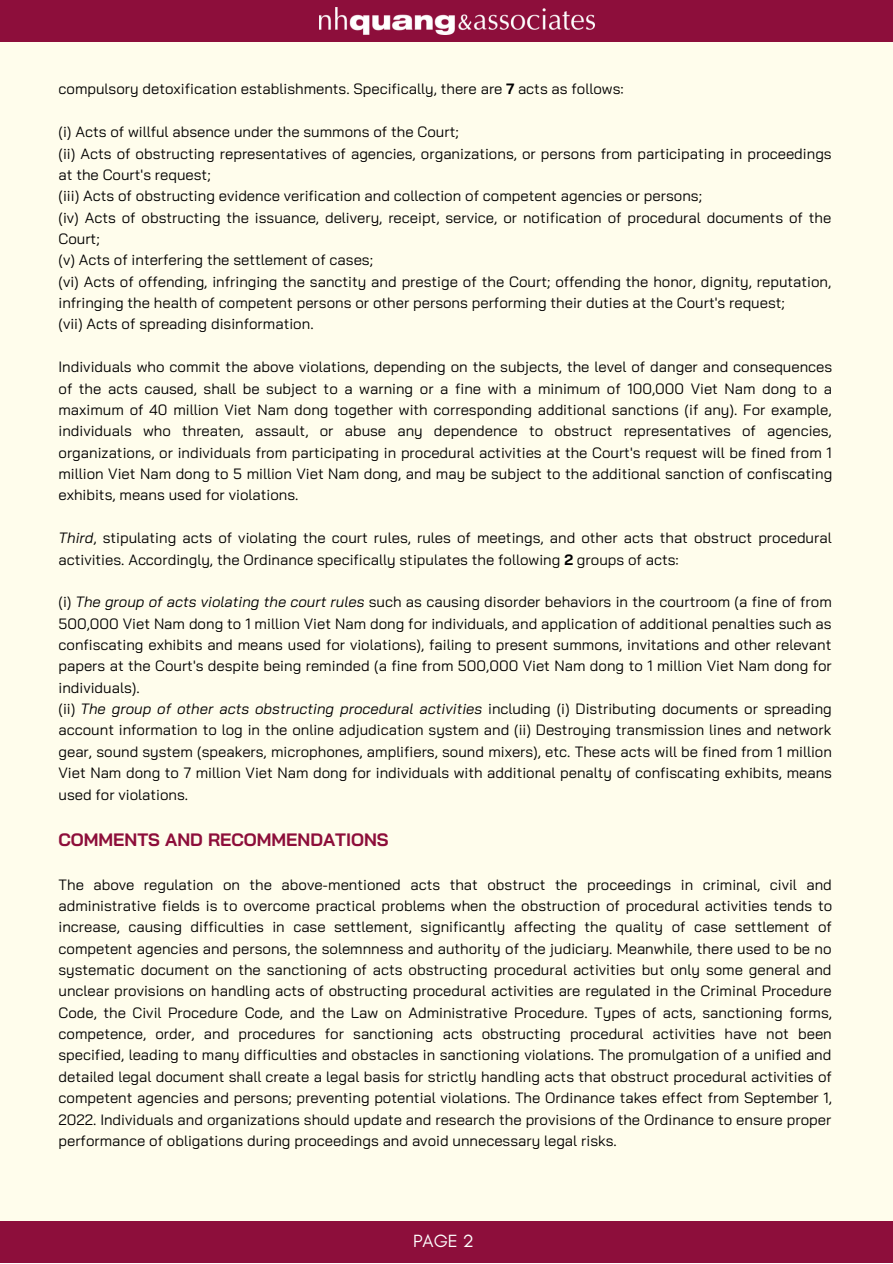
<style>
.page{position:relative;width:893px;height:1264px;background:#fff}
.page>*{position:absolute;margin:0;border:0;box-sizing:border-box;transform-origin:0 0}
.t1{font:700 18px "Bai Jamjuree";color:#8d0e3a}
.t2{font:18px "Glacial Indifference";color:#fff}
.t3{font:15px/21.3px "Bai Jamjuree";color:#000}
.s1{font-weight:700}
.s2{font-style:italic}
</style>
<div class="page">
<div style="left:0;top:0;width:892px;height:1262px;background:#fffdec"></div>
<div style="left:0;top:0;width:892px;height:42px;background:#8d0e3b"></div>
<div style="left:0;top:1221px;width:892px;height:41px;background:#8d0e3b"></div>
<img style="left:319px;top:7px;width:275px;height:27px">
<p class="t3" style="left:58px;top:78px;width:566px">compulsory detoxification establishments. Specifically, there are <span class="s1">7</span> acts as follows:</p>
<p class="t3" style="left:58px;top:121px;width:774px">(i) Acts of willful absence under the summons of the Court;<br>(ii) Acts of obstructing representatives of agencies, organizations, or persons from participating in proceedings at the Court's request;<br>(iii) Acts of obstructing evidence verification and collection of competent agencies or persons;<br>(iv) Acts of obstructing the issuance, delivery, receipt, service, or notification of procedural documents of the Court;<br>(v) Acts of interfering the settlement of cases;<br>(vi) Acts of offending, infringing the sanctity and prestige of the Court; offending the honor, dignity, reputation, infringing the health of competent persons or other persons performing their duties at the Court's request;<br>(vii) Acts of spreading disinformation.</p>
<p class="t3" style="left:58px;top:356px;width:775px;text-align:justify">Individuals who commit the above violations, depending on the subjects, the level of danger and consequences of the acts caused, shall be subject to a warning or a fine with a minimum of 100,000 Viet Nam dong to a maximum of 40 million Viet Nam dong together with corresponding additional sanctions (if any). For example, individuals who threaten, assault, or abuse any dependence to obstruct representatives of agencies, organizations, or individuals from participating in procedural activities at the Court's request will be fined from 1 million Viet Nam dong to 5 million Viet Nam dong, and may be subject to the additional sanction of confiscating exhibits, means used for violations.</p>
<p class="t3" style="left:58px;top:527px;width:774px"><span class="s2">Third</span>, stipulating acts of violating the court rules, rules of meetings, and other acts that obstruct procedural activities. Accordingly, the Ordinance specifically stipulates the following <span class="s1">2</span> groups of acts:</p>
<p class="t3" style="left:58px;top:591px;width:774px">(i) <span class="s2">The group of acts violating the court rules</span> such as causing disorder behaviors in the courtroom (a fine of from 500,000 Viet Nam dong to 1 million Viet Nam dong for individuals, and application of additional penalties such as confiscating exhibits and means used for violations), failing to present summons, invitations and other relevant papers at the Court's despite being reminded (a fine from 500,000 Viet Nam dong to 1 million Viet Nam dong for individuals).<br>(ii) <span class="s2">The group of other acts obstructing procedural activities</span> including (i) Distributing documents or spreading account information to log in the online adjudication system and (ii) Destroying transmission lines and network gear, sound system (speakers, microphones, amplifiers, sound mixers), etc. These acts will be fined from 1 million Viet Nam dong to 7 million Viet Nam dong for individuals with additional penalty of confiscating exhibits, means used for violations.</p>
<p class="t1" style="left:58px;top:827px;width:332px">COMMENTS AND RECOMMENDATIONS</p>
<p class="t3" style="left:58px;top:873px;width:775px;text-align:justify">The above regulation on the above-mentioned acts that obstruct the proceedings in criminal, civil and administrative fields is to overcome practical problems when the obstruction of procedural activities tends to increase, causing difficulties in case settlement, significantly affecting the quality of case settlement of competent agencies and persons, the solemnness and authority of the judiciary. Meanwhile, there used to be no systematic document on the sanctioning of acts obstructing procedural activities but only some general and unclear provisions on handling acts of obstructing procedural activities are regulated in the Criminal Procedure Code, the Civil Procedure Code, and the Law on Administrative Procedure. Types of acts, sanctioning forms, competence, order, and procedures for sanctioning acts obstructing procedural activities have not been specified, leading to many difficulties and obstacles in sanctioning violations. The promulgation of a unified and detailed legal document shall create a legal basis for strictly handling acts that obstruct procedural activities of competent agencies and persons; preventing potential violations. The Ordinance takes effect from September 1, 2022. Individuals and organizations should update and research the provisions of the Ordinance to ensure proper performance of obligations during proceedings and avoid unnecessary legal risks.</p>
<p class="t2" style="left:413px;top:1230px;width:62px">PAGE 2</p>
</div>
